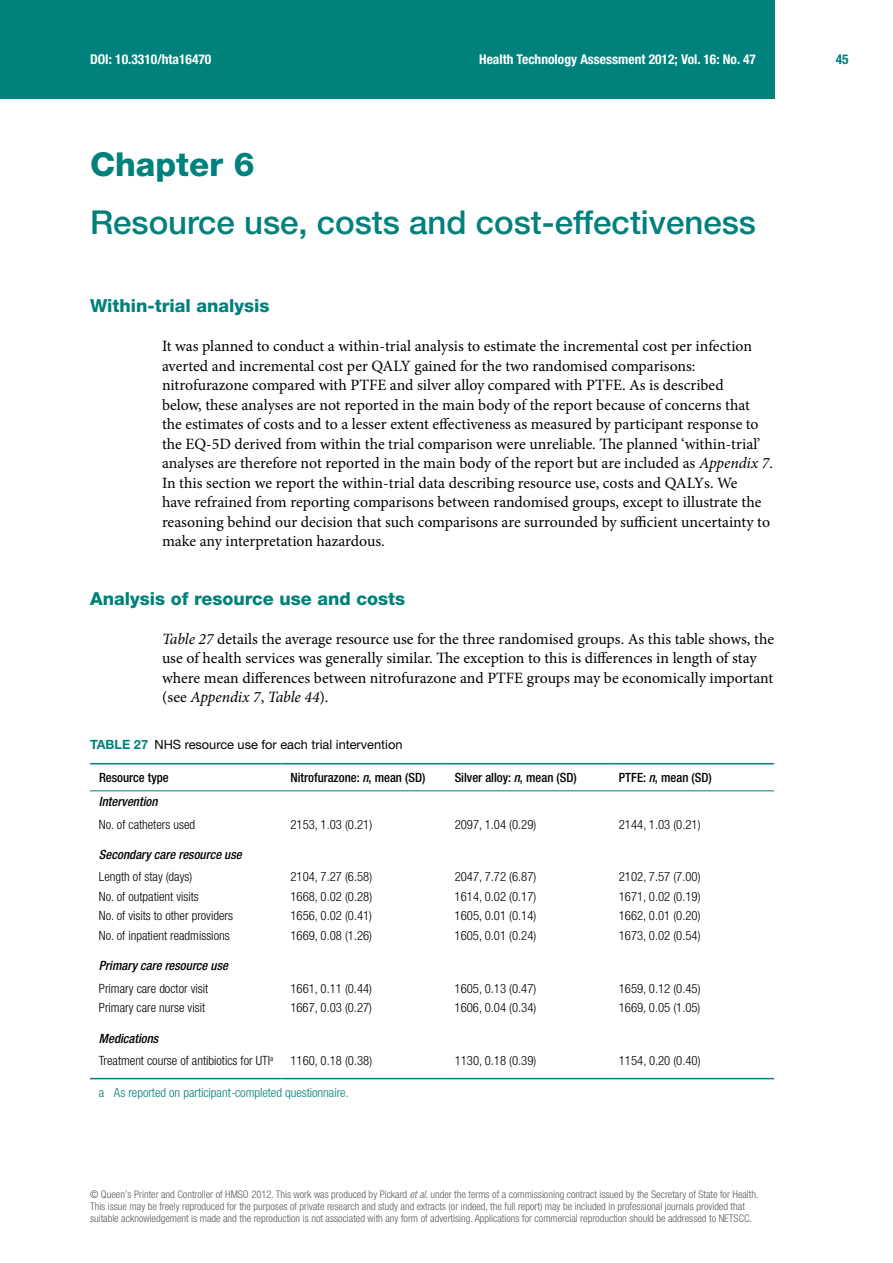
<style>
.page{position:relative;width:893px;height:1263px;background:#fff}
.page>*{position:absolute;margin:0;border:0;box-sizing:border-box;transform-origin:0 0}
.t1{font:500 33px "Helvetica Neue LT Pro";color:#00817b}
.t2{font:800 33px "Helvetica Neue LT Pro";color:#00817b}
.t3{font:800 18px "Helvetica Neue LT Pro";color:#00817b}
.t4{font:15.75px/19.5px "Minion Pro";color:#000}
.t5{font:700 condensed 13.5px "Helvetica Neue LT Pro";color:#fff}
.t6{font:700 condensed 13.5px "Helvetica Neue LT Pro";color:#00817b}
.t7{font:300 condensed 12.75px/22.6px "Helvetica Neue LT Pro";color:#000}
.t8{font:500 condensed 12.75px "Helvetica Neue LT Pro";color:#000}
.t9{font:italic 500 condensed 12.75px "Helvetica Neue LT Pro";color:#000}
.t10{font:300 condensed 12.75px "Helvetica Neue LT Pro";color:#00817b}
.t11{font:12.75px "Helvetica Neue LT Pro";color:#000}
.t12{font:300 condensed 10.5px/12px "Helvetica Neue LT Pro";color:#58595b}
.s1{font-style:italic}
.s2{font-weight:700;color:#00817b}
.s3{font-weight:500;font-style:italic}
</style>
<div class="page">
<div style="left:0;top:0;width:774px;height:99px;background:#00817b"></div>
<hr style="left:90px;top:763px;width:191px;height:1px;background:#00817b">
<hr style="left:90px;top:790px;width:191px;height:1px;background:#00817b">
<hr style="left:281px;top:763px;width:165px;height:1px;background:#00817b">
<hr style="left:281px;top:790px;width:165px;height:1px;background:#00817b">
<hr style="left:446px;top:763px;width:164px;height:1px;background:#00817b">
<hr style="left:446px;top:790px;width:164px;height:1px;background:#00817b">
<hr style="left:610px;top:763px;width:164px;height:1px;background:#00817b">
<hr style="left:610px;top:790px;width:164px;height:1px;background:#00817b">
<hr style="left:90px;top:1078px;width:191px;height:1px;background:#00817b">
<hr style="left:281px;top:1078px;width:165px;height:1px;background:#00817b">
<hr style="left:446px;top:1078px;width:164px;height:1px;background:#00817b">
<hr style="left:610px;top:1078px;width:164px;height:1px;background:#00817b">
<p class="t5" style="left:90px;top:51px;width:123px">DOI: 10.3310/hta16470</p>
<p class="t5" style="left:479px;top:51px;width:278px">Health Technology Assessment 2012; Vol. 16: No. 47</p>
<p class="t6" style="left:836px;top:51px;width:14px">45</p>
<h1 class="t2" style="left:90px;top:144px;width:166px">Chapter 6</h1>
<h1 class="t1" style="left:90px;top:202px;width:667px">Resource use, costs and cost-effectiveness</h1>
<p class="t3" style="left:90px;top:295px;width:181px">Within-trial analysis</p>
<p class="t4" style="left:162px;top:336px;width:612px">It was planned to conduct a within-trial analysis to estimate the incremental cost per infection averted and incremental cost per QALY gained for the two randomised comparisons: nitrofurazone compared with PTFE and silver alloy compared with PTFE. As is described<br>below, these analyses are not reported in the main body of the report because of concerns that the estimates of costs and to a lesser extent effectiveness as measured by participant response to the EQ-5D derived from within the trial comparison were unreliable. The planned ‘within-trial’ analyses are therefore not reported in the main body of the report but are included as <span class="s1">Appendix 7</span>.<br>In this section we report the within-trial data describing resource use, costs and QALYs. We<br>have refrained from reporting comparisons between randomised groups, except to illustrate the reasoning behind our decision that such comparisons are surrounded by sufficient uncertainty to make any interpretation hazardous.</p>
<p class="t3" style="left:90px;top:587px;width:317px">Analysis of resource use and costs</p>
<p class="t4" style="left:162px;top:629px;width:613px"><span class="s1">Table 27</span> details the average resource use for the three randomised groups. As this table shows, the use of health services was generally similar. The exception to this is differences in length of stay where mean differences between nitrofurazone and PTFE groups may be economically important (see <span class="s1">Appendix 7</span>, <span class="s1">Table 44</span>).</p>
<p class="t11" style="left:90px;top:737px;width:314px"><span class="s2">TABLE 27</span> NHS resource use for each trial intervention</p>
<p class="t8" style="left:99px;top:770px;width:71px">Resource type</p>
<p class="t8" style="left:290px;top:770px;width:136px">Nitrofurazone: <span class="s1">n</span>, mean (SD)</p>
<p class="t8" style="left:455px;top:770px;width:124px">Silver alloy: <span class="s1">n</span>, mean (SD)</p>
<p class="t8" style="left:619px;top:770px;width:94px">PTFE: <span class="s1">n</span>, mean (SD)</p>
<p class="t9" style="left:99px;top:794px;width:60px">Intervention</p>
<p class="t7" style="left:99px;top:813px;width:98px">No. of catheters used</p>
<p class="t7" style="left:290px;top:813px;width:83px">2153, 1.03 (0.21)</p>
<p class="t7" style="left:455px;top:813px;width:83px">2097, 1.04 (0.29)</p>
<p class="t7" style="left:619px;top:813px;width:83px">2144, 1.03 (0.21)</p>
<p class="t9" style="left:99px;top:846px;width:144px">Secondary care resource use</p>
<p class="t7" style="left:99px;top:865px;width:95px">Length of stay (days)</p>
<p class="t7" style="left:290px;top:865px;width:83px">2104, 7.27 (6.58)</p>
<p class="t7" style="left:455px;top:865px;width:83px">2047, 7.72 (6.87)</p>
<p class="t7" style="left:619px;top:865px;width:83px">2102, 7.57 (7.00)</p>
<p class="t7" style="left:99px;top:885px;width:101px">No. of outpatient visits</p>
<p class="t7" style="left:290px;top:885px;width:83px">1668, 0.02 (0.28)</p>
<p class="t7" style="left:455px;top:885px;width:83px">1614, 0.02 (0.17)</p>
<p class="t7" style="left:619px;top:885px;width:83px">1671, 0.02 (0.19)</p>
<p class="t7" style="left:99px;top:904px;width:136px">No. of visits to other providers</p>
<p class="t7" style="left:290px;top:904px;width:83px">1656, 0.02 (0.41)</p>
<p class="t7" style="left:455px;top:904px;width:83px">1605, 0.01 (0.14)</p>
<p class="t7" style="left:619px;top:904px;width:83px">1662, 0.01 (0.20)</p>
<p class="t7" style="left:99px;top:924px;width:132px">No. of inpatient readmissions</p>
<p class="t7" style="left:290px;top:924px;width:83px">1669, 0.08 (1.26)</p>
<p class="t7" style="left:455px;top:924px;width:83px">1605, 0.01 (0.24)</p>
<p class="t7" style="left:619px;top:924px;width:83px">1673, 0.02 (0.54)</p>
<p class="t9" style="left:99px;top:958px;width:131px">Primary care resource use</p>
<p class="t7" style="left:99px;top:977px;width:111px">Primary care doctor visit</p>
<p class="t7" style="left:290px;top:977px;width:83px">1661, 0.11 (0.44)</p>
<p class="t7" style="left:455px;top:977px;width:83px">1605, 0.13 (0.47)</p>
<p class="t7" style="left:619px;top:977px;width:83px">1659, 0.12 (0.45)</p>
<p class="t7" style="left:99px;top:996px;width:108px">Primary care nurse visit</p>
<p class="t7" style="left:290px;top:996px;width:83px">1667, 0.03 (0.27)</p>
<p class="t7" style="left:455px;top:996px;width:83px">1606, 0.04 (0.34)</p>
<p class="t7" style="left:619px;top:996px;width:83px">1669, 0.05 (1.05)</p>
<p class="t7" style="left:99px;top:1027px;width:176px"><span class="s3">Medications<br></span>Treatment course of antibiotics for UTI<sup>a</sup></p>
<p class="t7" style="left:290px;top:1049px;width:83px">1160, 0.18 (0.38)</p>
<p class="t7" style="left:455px;top:1049px;width:83px">1130, 0.18 (0.39)</p>
<p class="t7" style="left:619px;top:1049px;width:83px">1154, 0.20 (0.40)</p>
<p class="t10" style="left:99px;top:1085px;width:251px">a As reported on participant<span class="s1">-</span>completed questionnaire.</p>
<p class="t12" style="left:90px;top:1189px;width:670px">© Queen’s Printer and Controller of HMSO 2012. This work was produced by Pickard <span class="s1">et al</span>. under the terms of a commissioning contract issued by the Secretary of State for Health.<br>This issue may be freely reproduced for the purposes of private research and study and extracts (or indeed, the full report) may be included in professional journals provided that suitable acknowledgement is made and the reproduction is not associated with any form of advertising. Applications for commercial reproduction should be addressed to NETSCC.</p>
</div>
